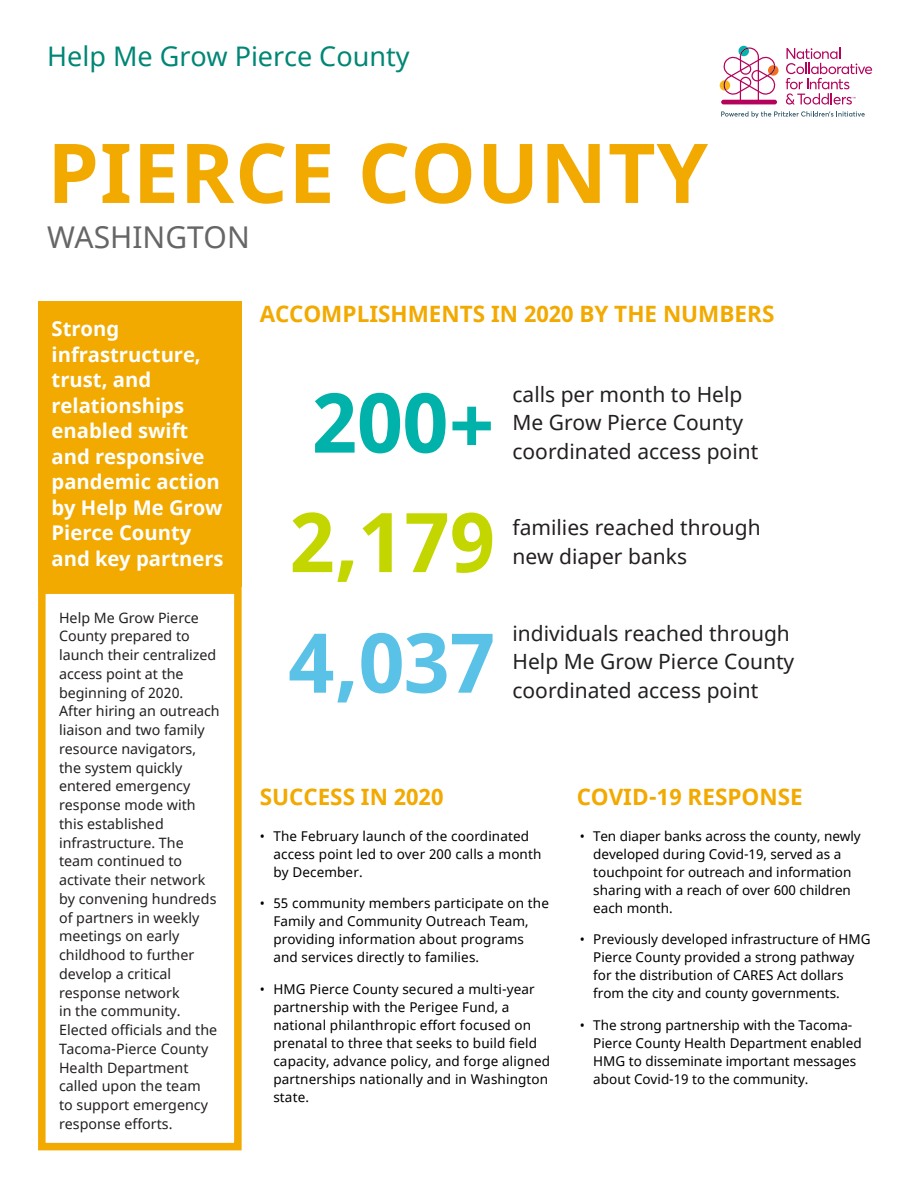
<style>
.page{position:relative;width:918px;height:1188px;background:#fff}
.page>*{position:absolute;margin:0;border:0;box-sizing:border-box;transform-origin:0 0}
.t1{font:700 82.5px "Noto Sans";letter-spacing:.01em;color:#f2a900}
.t2{font:700 82.5px "Noto Sans";color:#c4d600}
.t3{font:700 82.5px "Noto Sans";color:#5bc2e7}
.t4{font:700 82.5px "Noto Sans";color:#00b2a9}
.t5{font:30px "Noto Sans";color:#666}
.t6{font:27px "Noto Sans";color:#008675}
.t7{font:700 22.5px "Noto Sans";color:#f2a900}
.t8{font:21px/28.5px "Noto Sans";color:#231f20}
.Intro_Call_Out_Heade{font:700 20.25px/25.5px "Noto Sans";color:#fff}
.t9{font:14.25px/18.8px "Noto Sans";color:#231f20}
.t10{font:13.5px/18px "Noto Sans";color:#000}
</style>
<div class="page">
<svg style="left:786px;top:48px;width:86px;height:57px"></svg>
<svg style="left:720px;top:46px;width:59px;height:58px"></svg>
<svg style="left:721px;top:111px;width:144px;height:7px"></svg>
<div style="left:38px;top:301px;width:204px;height:285px;background:#f2a900"></div>
<div style="left:38px;top:586px;width:204px;height:564px;border:8px solid #f2a900"></div>
<p class="t6" style="left:47px;top:38px;width:364px">Help Me Grow Pierce County</p>
<p class="t1" style="left:47px;top:115px;width:662px">PIERCE COUNTY</p>
<p class="t5" style="left:47px;top:216px;width:204px">WASHINGTON</p>
<p class="Intro_Call_Out_Heade" style="left:52px;top:317px;width:174px">Strong infrastructure, trust, and relationships enabled swift and responsive pandemic action by Help Me Grow<br>Pierce County and key partners</p>
<p class="t9" style="left:59px;top:609px;width:162px">Help Me Grow Pierce<br>County prepared to launch their centralized access point at the beginning of 2020.<br>After hiring an outreach liaison and two family resource navigators, the system quickly entered emergency response mode with this established infrastructure. The team continued to activate their network by convening hundreds of partners in weekly meetings on early childhood to further develop a critical response network<br>in the community.<br>Elected officials and the<br>Tacoma-Pierce County<br>Health Department called upon the team<br>to support emergency response efforts.</p>
<p class="t7" style="left:260px;top:298px;width:516px">ACCOMPLISHMENTS IN 2020 BY THE NUMBERS</p>
<p class="t4" style="left:312px;top:364px;width:185px">200+</p>
<p class="t2" style="left:289px;top:484px;width:207px">2,179</p>
<p class="t3" style="left:289px;top:604px;width:207px">4,037</p>
<p class="t8" style="left:513px;top:381px;width:232px">calls per month to Help<br>Me Grow Pierce County</p>
<p class="t8" style="left:513px;top:438px;width:247px">coordinated access point</p>
<p class="t8" style="left:513px;top:514px;width:250px">families reached through</p>
<p class="t8" style="left:513px;top:543px;width:176px">new diaper banks</p>
<p class="t8" style="left:513px;top:620px;width:283px">individuals reached through<br>Help Me Grow Pierce County</p>
<p class="t8" style="left:513px;top:677px;width:247px">coordinated access point</p>
<p class="t7" style="left:260px;top:781px;width:185px">SUCCESS IN 2020</p>
<p class="t7" style="left:577px;top:781px;width:228px">COVID-19 RESPONSE</p>
<p class="t10" style="left:273px;top:827px;width:270px;text-indent:-14px">• The February launch of the coordinated access point led to over 200 calls a month by December.</p>
<p class="t10" style="left:273px;top:895px;width:277px;text-indent:-14px">• 55 community members participate on the Family and Community Outreach Team, providing information about programs and services directly to families.</p>
<p class="t10" style="left:273px;top:980px;width:278px;text-indent:-14px">• HMG Pierce County secured a multi-year partnership with the Perigee Fund, a national philanthropic effort focused on prenatal to three that seeks to build field capacity, advance policy, and forge aligned partnerships nationally and in Washington state.</p>
<p class="t10" style="left:593px;top:827px;width:269px;text-indent:-14px">• Ten diaper banks across the county, newly developed during Covid-19, served as a touchpoint for outreach and information sharing with a reach of over 600 children each month.</p>
<p class="t10" style="left:593px;top:931px;width:279px;text-indent:-14px">• Previously developed infrastructure of HMG Pierce County provided a strong pathway for the distribution of CARES Act dollars from the city and county governments.</p>
<p class="t10" style="left:593px;top:1016px;width:270px;text-indent:-14px">• The strong partnership with the Tacoma-Pierce County Health Department enabled HMG to disseminate important messages about Covid-19 to the community.</p>
</div>
